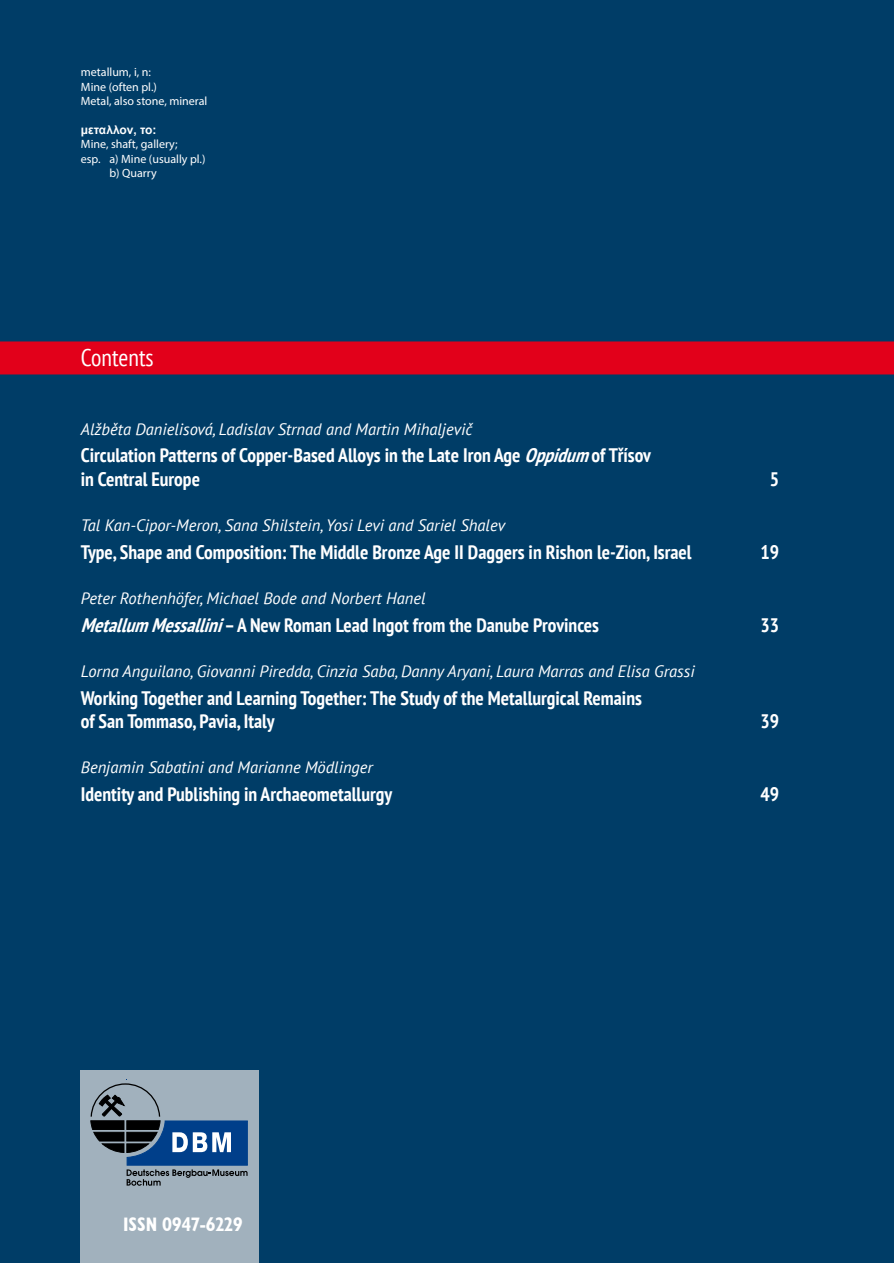
<style>
.page{position:relative;width:894px;height:1263px;background:#fff}
.page>*{position:absolute;margin:0;border:0;box-sizing:border-box;transform-origin:0 0}
.t1{font:condensed 24px "PT Sans";color:#fff}
.t2{font:700 condensed 19.5px/23.4px "PT Sans";color:#fff}
.t3{font:700 condensed 19.5px "Humanist 521 BT";color:#fff}
.t4{font:italic 16.5px "PT Sans";color:#fff}
.t5{font:12px/14.4px "Myriad Pro";color:#fff}
.t6{font:700 12px "Arial";color:#fff}
.s1{font-style:italic}
</style>
<div class="page">
<div style="left:0;top:0;width:893px;height:1263px;background:#003d67"></div>
<div style="left:81px;top:1069px;width:178px;height:194px;background:#a1b1bd"></div>
<svg style="left:90px;top:1083px;width:158px;height:102px"></svg>
<div style="left:0;top:341px;width:893px;height:33px;background:#e2001a"></div>
<p class="t5" style="left:81px;top:65px;width:128px">metallum, i, n:<br>Mine (often pl.)<br>Metal, also stone, mineral</p>
<p class="t6" style="left:81px;top:122px;width:77px">μεταλλον, το:</p>
<p class="t5" style="left:81px;top:137px;width:98px">Mine, shaft, gallery;</p>
<p class="t5" style="left:81px;top:151px;width:126px">esp. a) Mine (usually pl.)</p>
<p class="t5" style="left:109px;top:166px;width:49px">b) Quarry</p>
<p class="t1" style="left:81px;top:342px;width:74px">Contents</p>
<p class="t4" style="left:81px;top:418px;width:393px">Alžběta Danielisová, Ladislav Strnad and Martin Mihaljevič</p>
<p class="t2" style="left:81px;top:443px;width:571px">Circulation Patterns of Copper-Based Alloys in the Late Iron Age <span class="s1">Oppidum</span>of Třísov in Central Europe</p>
<p class="t2" style="left:769px;top:467px;width:11px">5</p>
<p class="t4" style="left:81px;top:514px;width:425px">Tal Kan-Cipor-Meron, Sana Shilstein, Yosi Levi and Sariel Shalev</p>
<p class="t2" style="left:81px;top:539px;width:612px">Type, Shape and Composition: The Middle Bronze Age II Daggers in Rishon le-Zion, Israel</p>
<p class="t2" style="left:760px;top:539px;width:20px">19</p>
<p class="t4" style="left:81px;top:587px;width:346px">Peter Rothenhöfer, Michael Bode and Norbert Hanel</p>
<p class="t2" style="left:81px;top:612px;width:519px"><span class="s1">MetallumMessallini</span>– A New Roman Lead Ingot from the Danube Provinces</p>
<p class="t2" style="left:760px;top:612px;width:20px">33</p>
<p class="t4" style="left:81px;top:660px;width:615px">Lorna Anguilano, Giovanni Piredda, Cinzia Saba, Danny Aryani, Laura Marras and Elisa Grassi</p>
<p class="t2" style="left:81px;top:685px;width:562px">Working Together and Learning Together: The Study of the Metallurgical Remains of San Tommaso, Pavia, Italy</p>
<p class="t2" style="left:760px;top:709px;width:20px">39</p>
<p class="t4" style="left:81px;top:757px;width:293px">Benjamin Sabatini and Marianne Mödlinger</p>
<p class="t2" style="left:81px;top:782px;width:313px">Identity and Publishing in Archaeometallurgy</p>
<p class="t2" style="left:760px;top:782px;width:20px">49</p>
<p class="t3" style="left:123px;top:1212px;width:121px">ISSN 0947-6229</p>
</div>
